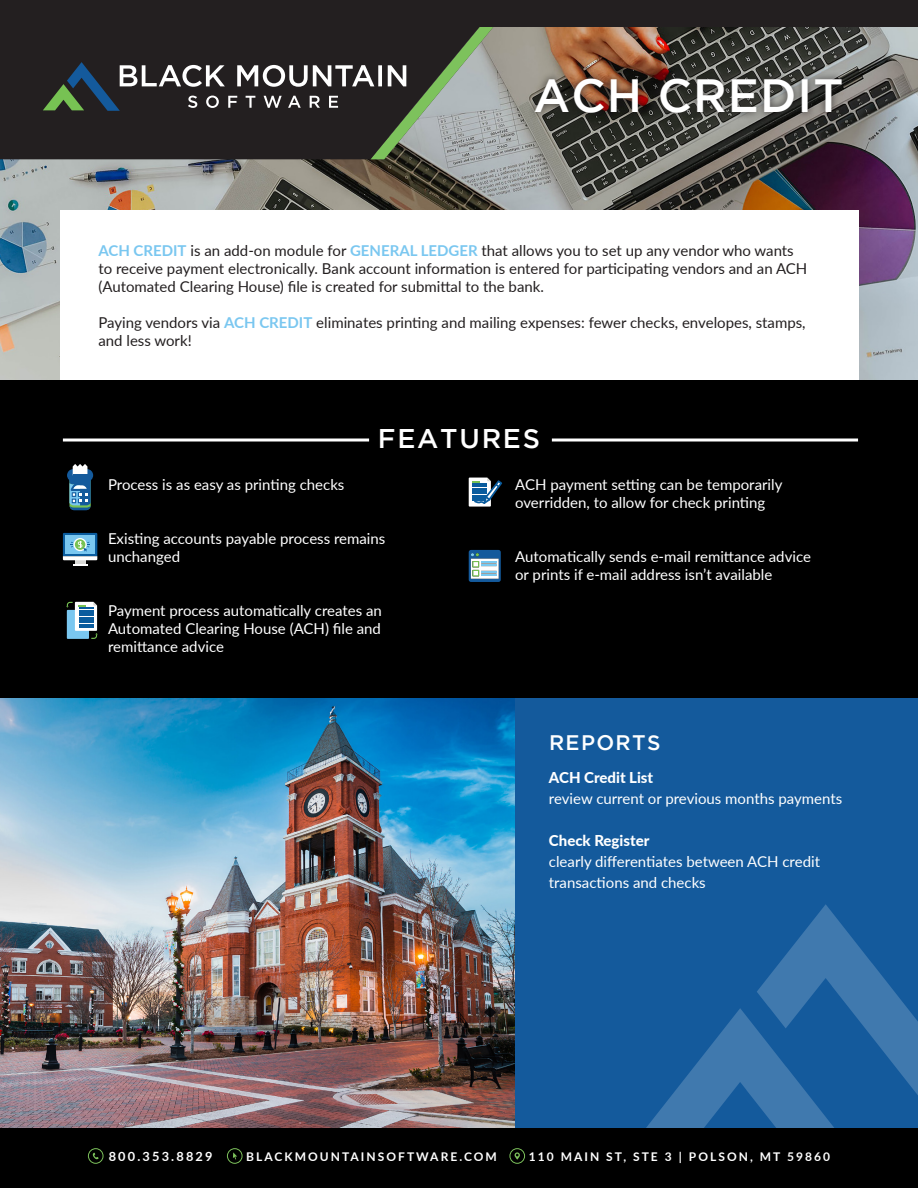
<style>
.page{position:relative;width:918px;height:1188px;background:#fff}
.page>*{position:absolute;margin:0;border:0;box-sizing:border-box;transform-origin:0 0}
.t1{font:500 46.5px "Gotham";letter-spacing:.025em;color:#fff}
.t2{font:500 27px "Gotham";letter-spacing:.065em;color:#fff}
.t3{font:500 21px "Gotham";letter-spacing:.065em;color:#fff}
.t4{font:15px/21px "Lato";color:#fff}
.t5{font:15px/18px "Lato";color:#231f20}
.t6{font:800 15px "Lato";color:#fff}
.t7{font:700 12.75px "Lato";letter-spacing:.17em;color:#fff}
.t8{font:700 12px "Lato";letter-spacing:.17em;color:#fff}
.s1{font-weight:700;color:#7ac7f0}
</style>
<div class="page">
<img style="left:0;top:698px;width:515px;height:431px">
<div style="left:515px;top:698px;width:403px;height:436px;background:#145a9c"></div>
<svg style="left:642px;top:904px;width:276px;height:225px"></svg>
<img style="left:0;top:159px;width:918px;height:221px">
<svg style="left:0;top:0;width:918px;height:159px;background:#4f4945"></svg>
<svg style="left:43px;top:27px;width:450px;height:132px;background:#40413e"></svg>
<div style="left:528px;top:71px;width:322px;height:50px;background:#231f20;opacity:.75"></div>
<div style="left:60px;top:210px;width:798px;height:287px;background:#fff"></div>
<div style="left:0;top:380px;width:918px;height:318px;background:#000"></div>
<hr style="left:552px;top:439px;width:306px;height:3px;background:#fff">
<hr style="left:63px;top:439px;width:306px;height:3px;background:#fff">
<svg style="left:469px;top:550px;width:32px;height:32px"></svg>
<svg style="left:63px;top:533px;width:34px;height:33px"></svg>
<svg style="left:469px;top:478px;width:33px;height:29px"></svg>
<svg style="left:66px;top:602px;width:32px;height:37px"></svg>
<div style="left:0;top:1129px;width:918px;height:59px;background:#000"></div>
<svg style="left:88px;top:1148px;width:16px;height:16px"></svg>
<svg style="left:227px;top:1148px;width:16px;height:16px"></svg>
<svg style="left:509px;top:1148px;width:16px;height:16px"></svg>
<div style="left:67px;top:469px;width:26px;height:12px;background:#145a9c;border-radius:6px"></div>
<svg style="left:69px;top:464px;width:22px;height:46px"></svg>
<p class="t1" style="left:534px;top:69px;width:312px">ACH CREDIT</p>
<p class="t5" style="left:98px;top:241px;width:710px"><span class="s1">ACH CREDIT</span> is an add-on module for <span class="s1">GENERAL LEDGER</span> that allows you to set up any vendor who wants to receive payment electronically. Bank account information is entered for participating vendors and an ACH (Automated Clearing House) file is created for submittal to the bank.</p>
<p class="t5" style="left:98px;top:313px;width:709px">Paying vendors via <span class="s1">ACH CREDIT</span> eliminates printing and mailing expenses: fewer checks, envelopes, stamps, and less work!</p>
<p class="t4" style="left:108px;top:473px;width:238px">Process is as easy as printing checks</p>
<p class="t2" style="left:378px;top:423px;width:164px">FEATURES</p>
<p class="t4" style="left:515px;top:473px;width:269px">ACH payment setting can be temporarily</p>
<p class="t4" style="left:515px;top:491px;width:252px">overridden, to allow for check printing</p>
<p class="t4" style="left:108px;top:527px;width:279px">Existing accounts payable process remains</p>
<p class="t4" style="left:108px;top:545px;width:74px">unchanged</p>
<p class="t4" style="left:108px;top:599px;width:275px">Payment process automatically creates an</p>
<p class="t4" style="left:108px;top:617px;width:275px">Automated Clearing House (ACH) file and</p>
<p class="t4" style="left:108px;top:635px;width:118px">remittance advice</p>
<p class="t4" style="left:515px;top:545px;width:297px">Automatically sends e-mail remittance advice</p>
<p class="t4" style="left:515px;top:563px;width:259px">or prints if e-mail address isn’t available</p>
<p class="t3" style="left:549px;top:731px;width:113px">REPORTS</p>
<p class="t6" style="left:549px;top:766px;width:106px">ACH Credit List</p>
<p class="t4" style="left:549px;top:787px;width:295px">review current or previous months payments</p>
<p class="t6" style="left:549px;top:829px;width:102px">Check Register</p>
<p class="t4" style="left:549px;top:850px;width:273px">clearly differentiates between ACH credit transactions and checks</p>
<p class="t7" style="left:109px;top:1147px;width:105px">800.353.8829</p>
<p class="t8" style="left:246px;top:1148px;width:252px">BLACKMOUNTAINSOFTWARE.COM</p>
<p class="t8" style="left:529px;top:1148px;width:303px">110 MAIN ST, STE 3 | POLSON, MT 59860</p>
</div>
